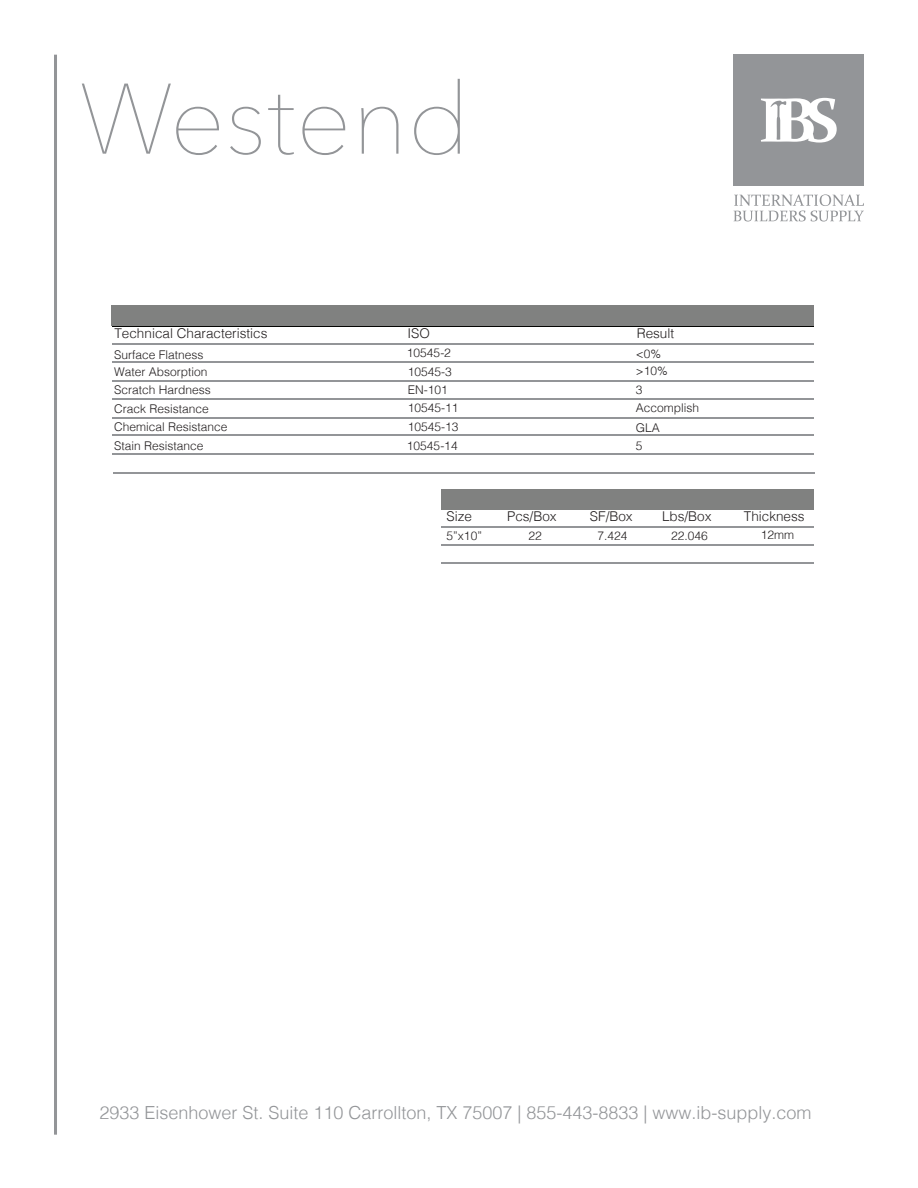
<style>
.page{position:relative;width:918px;height:1188px;background:#fff}
.page>*{position:absolute;margin:0;border:0;box-sizing:border-box;transform-origin:0 0}
.t1{font:200 99px "Avenir Next";color:#939598}
.t2{font:300 18px "Helvetica";color:#939598}
.t3{font:300 13.5px "Helvetica";color:#231f20}
.t4{font:300 12px/17.7px "Helvetica";color:#231f20}
</style>
<div class="page">
<hr style="left:54px;top:55px;width:3px;height:1080px;background:#939598">
<svg style="left:734px;top:194px;width:130px;height:28px"></svg>
<div style="left:734px;top:55px;width:130px;height:131px;background:#939598"></div>
<svg style="left:761px;top:98px;width:76px;height:45px"></svg>
<hr style="left:441px;top:526px;width:373px;height:1px;background:#939598">
<hr style="left:441px;top:544px;width:373px;height:2px;background:#939598">
<hr style="left:441px;top:563px;width:373px;height:1px;background:#939598">
<div style="left:441px;top:489px;width:373px;height:20px;background:#808180"></div>
<hr style="left:113px;top:472px;width:701px;height:2px;background:#939598">
<hr style="left:112px;top:434px;width:702px;height:1px;background:#939598">
<hr style="left:112px;top:343px;width:702px;height:2px;background:#939598">
<hr style="left:112px;top:362px;width:702px;height:1px;background:#939598">
<hr style="left:112px;top:380px;width:702px;height:2px;background:#939598">
<hr style="left:112px;top:398px;width:702px;height:2px;background:#939598">
<hr style="left:112px;top:417px;width:702px;height:1px;background:#939598">
<hr style="left:112px;top:454px;width:702px;height:1px;background:#939598">
<div style="left:111px;top:306px;width:703px;height:20px;background:#808180"></div>
<h1 class="t1" style="left:79px;top:36px;width:392px">Westend</h1>
<p class="t3" style="left:114px;top:322px;width:155px">Technical Characteristics</p>
<p class="t3" style="left:407px;top:322px;width:24px">ISO</p>
<p class="t3" style="left:637px;top:322px;width:39px">Result</p>
<p class="t4" style="left:114px;top:345px;width:98px">Surface Flatness<br>Water Absorption<br>Scratch Hardness</p>
<p class="t4" style="left:407px;top:342px;width:46px;line-height:19.2px">10545-2<br>10545-3</p>
<p class="t4" style="left:408px;top:380px;width:52px">EN-101<br>10545-11</p>
<p class="t4" style="left:407px;top:416px;width:53px;line-height:19.5px">10545-13<br>10545-14</p>
<p class="t4" style="left:114px;top:399px;width:115px">Crack Resistance<br>Chemical Resistance</p>
<p class="t4" style="left:114px;top:436px;width:91px">Stain Resistance</p>
<p class="t4" style="left:636px;top:344px;width:33px;line-height:17.2px">&lt;0% &gt;10%</p>
<p class="t4" style="left:636px;top:380px;width:65px">3<br>Accomplish</p>
<p class="t4" style="left:636px;top:417px;width:26px;line-height:18.6px">GLA<br>5</p>
<p class="t3" style="left:447px;top:505px;width:27px">Size</p>
<p class="t3" style="left:507px;top:505px;width:51px">Pcs/Box</p>
<p class="t3" style="left:590px;top:505px;width:44px">SF/Box</p>
<p class="t3" style="left:662px;top:505px;width:51px">Lbs/Box</p>
<p class="t3" style="left:744px;top:504px;width:62px">Thickness</p>
<p class="t4" style="left:447px;top:526px;width:37px">5”x10”</p>
<p class="t4" style="left:528px;top:526px;width:15px">22</p>
<p class="t4" style="left:598px;top:526px;width:32px">7.424</p>
<p class="t4" style="left:671px;top:526px;width:38px">22.046</p>
<p class="t4" style="left:761px;top:525px;width:35px">12mm</p>
<h2 class="t2" style="left:99px;top:1097px;width:714px">2933 Eisenhower St. Suite 110 Carrollton, TX 75007 | 855-443-8833 | www.ib-supply.com</h2>
</div>
